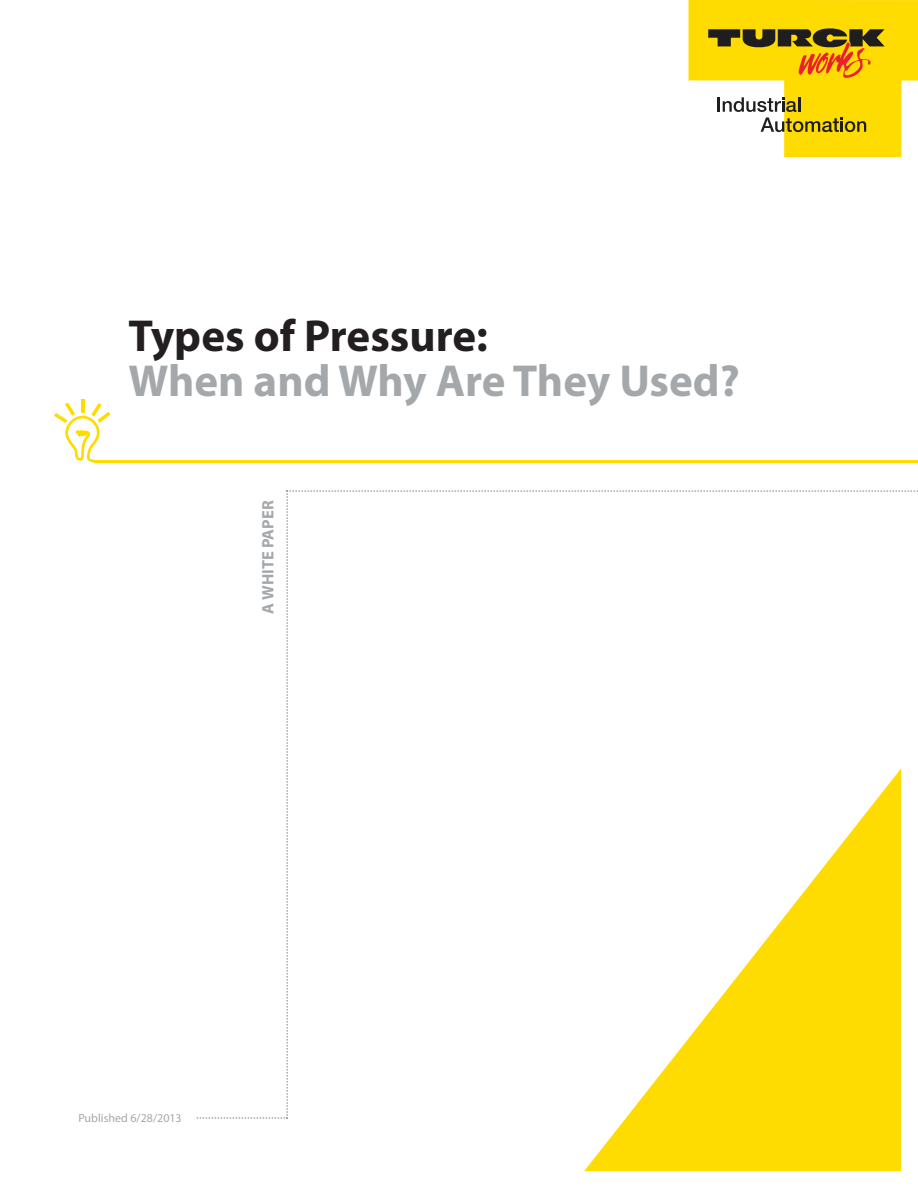
<style>
.page{position:relative;width:918px;height:1188px;background:#fff}
.page>*{position:absolute;margin:0;border:0;box-sizing:border-box;transform-origin:0 0}
.cover_title{font:700 45px/45px "Myriad Pro";color:#a5a8ab}
.t1{font:700 16.5px "Myriad Pro";color:#a5a8ab}
.t2{font:12px "Myriad Pro";color:#a5a8ab}
.s1{color:#231f20}
</style>
<div class="page">
<svg style="left:197px;top:490px;width:721px;height:629px"></svg>
<hr style="left:95px;top:460px;width:823px;height:2px;background:#ffdc01">
<svg style="left:54px;top:400px;width:56px;height:62px"></svg>
<svg style="left:584px;top:768px;width:317px;height:403px"></svg>
<svg style="left:688px;top:0;width:230px;height:157px"></svg>
<p class="cover_title" style="left:128px;top:312px;width:613px"><span class="s1">Types of Pressure:<br></span>When and Why Are They Used?</p>
<p class="t1" style="left:257px;top:614px;width:115px;rotate:-90deg">A WHITE PAPER</p>
<p class="t2" style="left:78px;top:1111px;width:105px">Published 6/28/2013</p>
</div>
